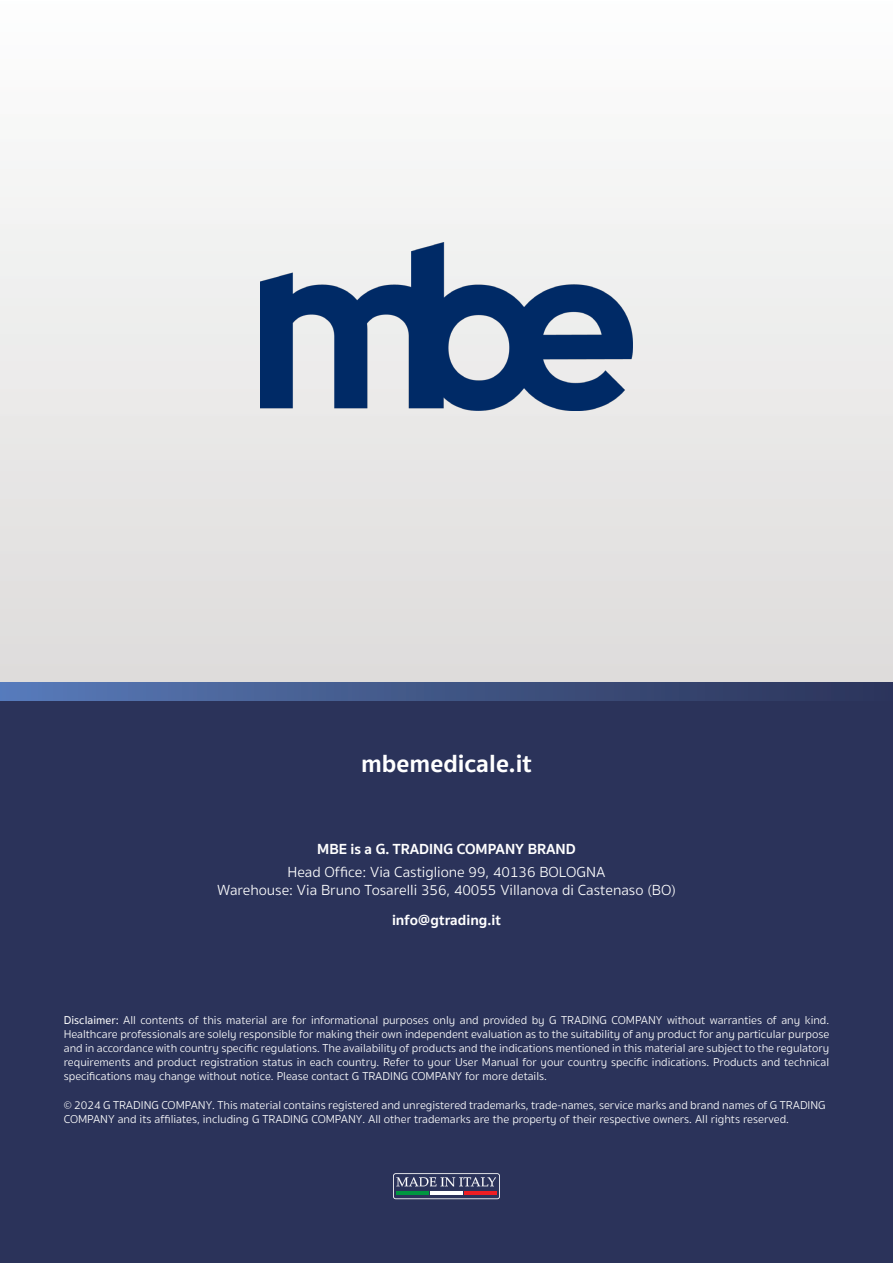
<style>
.page{position:relative;width:893px;height:1263px;background:#fff}
.page>*{position:absolute;margin:0;border:0;box-sizing:border-box;transform-origin:0 0}
.t1{font:700 25.5px "Sukhumvit Set";color:#fff}
.t2{font:300 15px/18px "Sukhumvit Set";color:#fff;text-align:center}
.t3{font:700 15px "Sukhumvit Set";color:#fff}
.t4{font:300 11.7px/14.1px "Sukhumvit Set";color:#fff}
.s1{font-weight:500}
</style>
<div class="page">
<div style="left:0;top:682px;width:893px;height:581px;background:#2b335a"></div>
<svg style="left:393px;top:1173px;width:107px;height:26px"></svg>
<div style="left:0;top:0;width:893px;height:688px;background:linear-gradient(to bottom,#fdfefe,#dddbda)"></div>
<div style="left:0;top:682px;width:893px;height:19px;background:linear-gradient(to right,#587ab7,#2b3357)"></div>
<img style="left:260px;top:242px;width:373px;height:169px">
<h1 class="t1" style="left:361px;top:744px;width:172px">mbemedicale.it</h1>
<p class="t3" style="left:317px;top:838px;width:260px">MBE is a G. TRADING COMPANY BRAND</p>
<p class="t2" style="left:217px;top:863px;width:460px">Head Office: Via Castiglione 99, 40136 BOLOGNA<br>Warehouse: Via Bruno Tosarelli 356, 40055 Villanova di Castenaso (BO)</p>
<p class="t3" style="left:392px;top:909px;width:110px">info@gtrading.it</p>
<p class="t4" style="left:64px;top:1013px;width:767px;text-align:justify"><span class="s1">Disclaimer:</span> All contents of this material are for informational purposes only and provided by G TRADING COMPANY without warranties of any kind.<br>Healthcare professionals are solely responsible for making their own independent evaluation as to the suitability of any product for any particular purpose and in accordance with country specific regulations. The availability of products and the indications mentioned in this material are subject to the regulatory requirements and product registration status in each country. Refer to your User Manual for your country specific indications. Products and technical specifications may change without notice. Please contact G TRADING COMPANY for more details.</p>
<p class="t4" style="left:64px;top:1098px;width:763px">© 2024 G TRADING COMPANY. This material contains registered and unregistered trademarks, trade-names, service marks and brand names of G TRADING<br>COMPANY and its affiliates, including G TRADING COMPANY. All other trademarks are the property of their respective owners. All rights reserved.</p>
</div>
